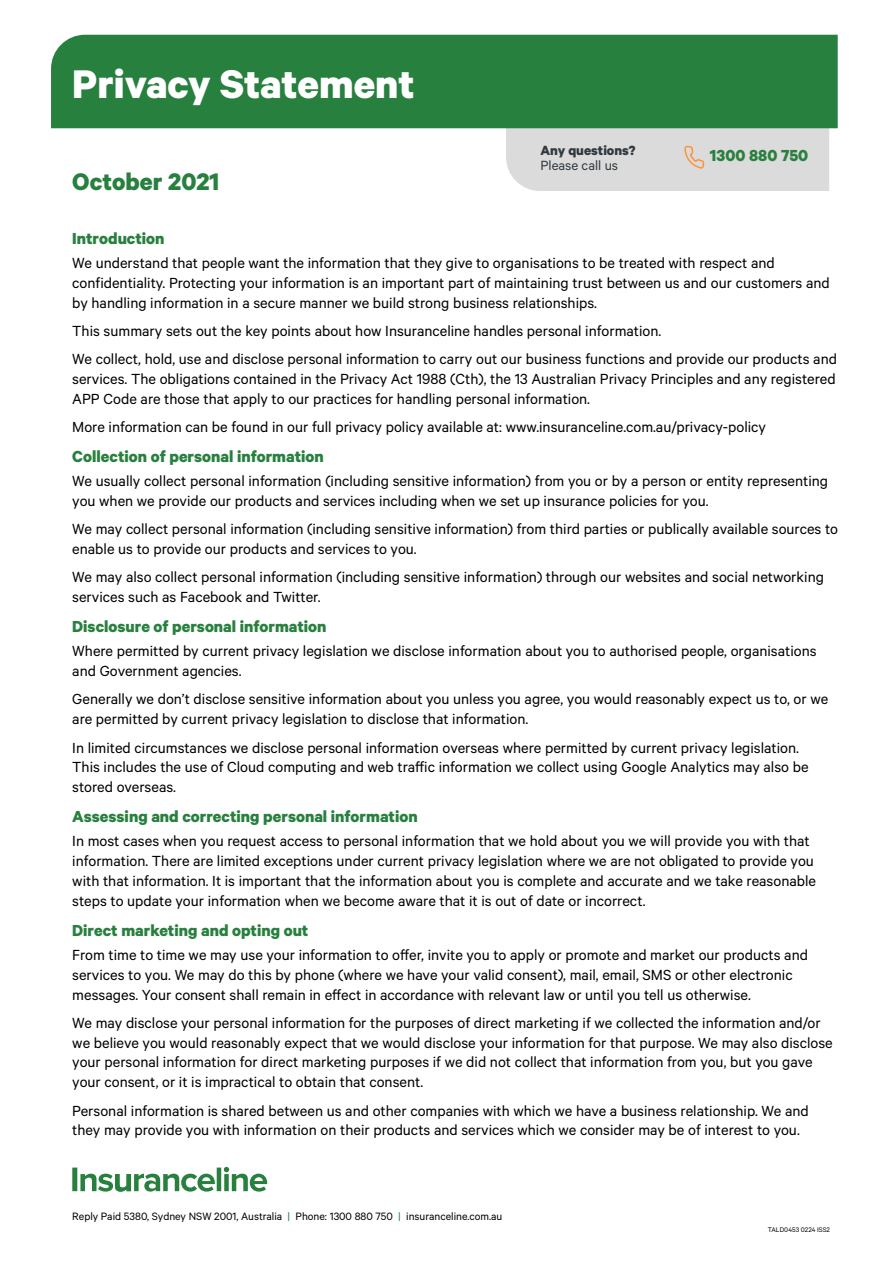
<style>
.page{position:relative;width:893px;height:1263px;background:#fff}
.page>*{position:absolute;margin:0;border:0;box-sizing:border-box;transform-origin:0 0}
.t1{font:700 45px "Calibre";color:#fff}
.t2{font:700 27px "Calibre";color:#28803f}
.t3{font:700 18px "Calibre";color:#28803f}
.t4{font:16.5px/19.8px "Calibre";color:#000}
.t5{font:700 15px "Calibre";color:#2f393f}
.t6{font:15px "Calibre";color:#2f393f}
.t7{font:12px "Calibre";color:#000}
.t8{font:7.5px "Calibre";color:#000}
.s1{color:#28803f}
</style>
<div class="page">
<div style="left:506px;top:128px;width:323px;height:63px;background:#dcdbdc"></div>
<svg style="left:72px;top:1167px;width:195px;height:24px"></svg>
<div style="left:51px;top:35px;width:787px;height:93px;background:#28803f"></div>
<h1 class="t1" style="left:72px;top:57px;width:344px">Privacy Statement</h1>
<h2 class="t2" style="left:72px;top:165px;width:149px">October 2021</h2>
<p class="t5" style="left:540px;top:141px;width:97px">Any questions?</p>
<p class="t6" style="left:540px;top:157px;width:79px">Please call us</p>
<p class="t3" style="left:710px;top:144px;width:100px">1300 880 750</p>
<p class="t3" style="left:72px;top:227px;width:94px">Introduction</p>
<p class="t4" style="left:72px;top:252px;width:759px">We understand that people want the information that they give to organisations to be treated with respect and confidentiality. Protecting your information is an important part of maintaining trust between us and our customers and by handling information in a secure manner we build strong business relationships.</p>
<p class="t4" style="left:72px;top:316px;width:766px;line-height:28.3px">This summary sets out the key points about how Insuranceline handles personal information.<br>We collect, hold, use and disclose personal information to carry out our business functions and provide our products and</p>
<p class="t4" style="left:72px;top:368px;width:765px">services. The obligations contained in the Privacy Act 1988 (Cth), the 13 Australian Privacy Principles and any registered<br>APP Code are those that apply to our practices for handling personal information.</p>
<p class="t4" style="left:72px;top:416px;width:695px">More information can be found in our full privacy policy available at: www.insuranceline.com.au/privacy-policy</p>
<p class="t3" style="left:72px;top:445px;width:253px">Collection of personal information</p>
<p class="t4" style="left:72px;top:471px;width:757px">We usually collect personal information (including sensitive information) from you or by a person or entity representing you when we provide our products and services including when we set up insurance policies for you.</p>
<p class="t4" style="left:72px;top:519px;width:767px">We may collect personal information (including sensitive information) from third parties or publically available sources to enable us to provide our products and services to you.</p>
<p class="t4" style="left:72px;top:567px;width:753px">We may also collect personal information (including sensitive information) through our websites and social networking services such as Facebook and Twitter.</p>
<p class="t3" style="left:72px;top:616px;width:256px">Disclosure of personal information</p>
<p class="t4" style="left:72px;top:641px;width:746px">Where permitted by current privacy legislation we disclose information about you to authorised people, organisations and Government agencies.</p>
<p class="t4" style="left:72px;top:689px;width:757px">Generally we don’t disclose sensitive information about you unless you agree, you would reasonably expect us to, or we are permitted by current privacy legislation to disclose that information.</p>
<p class="t4" style="left:72px;top:737px;width:738px">In limited circumstances we disclose personal information overseas where permitted by current privacy legislation.<br>This includes the use of Cloud computing and web traffic information we collect using Google Analytics may also be stored overseas.</p>
<p class="t3" style="left:72px;top:806px;width:347px">Assessing and correcting personal information</p>
<p class="t4" style="left:72px;top:831px;width:745px">In most cases when you request access to personal information that we hold about you we will provide you with that information. There are limited exceptions under current privacy legislation where we are not obligated to provide you with that information. It is important that the information about you is complete and accurate and we take reasonable steps to update your information when we become aware that it is out of date or incorrect.</p>
<p class="t3" style="left:72px;top:919px;width:238px">Direct marketing and opting out</p>
<p class="t4" style="left:72px;top:944px;width:737px">From time to time we may use your information to offer, invite you to apply or promote and market our products and services to you. We may do this by phone (where we have your valid consent), mail, email, SMS or other electronic messages. Your consent shall remain in effect in accordance with relevant law or until you tell us otherwise.</p>
<p class="t4" style="left:72px;top:1012px;width:762px">We may disclose your personal information for the purposes of direct marketing if we collected the information and/or we believe you would reasonably expect that we would disclose your information for that purpose. We may also disclose your personal information for direct marketing purposes if we did not collect that information from you, but you gave your consent, or it is impractical to obtain that consent.</p>
<p class="t4" style="left:72px;top:1100px;width:738px">Personal information is shared between us and other companies with which we have a business relationship. We and they may provide you with information on their products and services which we consider may be of interest to you.</p>
<p class="t7" style="left:72px;top:1210px;width:432px">Reply Paid 5380, Sydney NSW 2001, Australia <span class="s1">|</span> Phone: 1300 880 750 <span class="s1">|</span> insuranceline.com.au</p>
<p class="t8" style="left:768px;top:1225px;width:64px">TALD0453 0224 ISS2</p>
</div>
